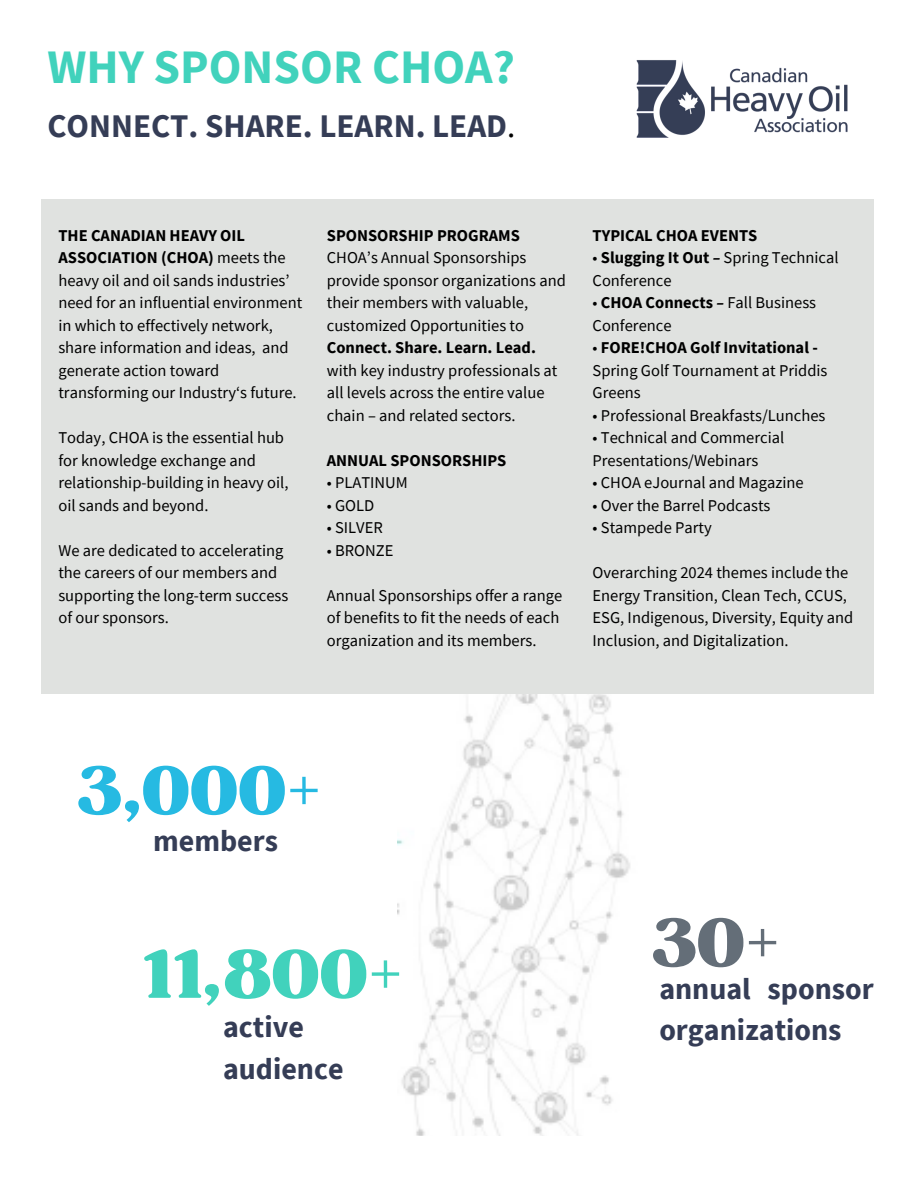
<style>
.page{position:relative;width:918px;height:1188px;background:#fff}
.page>*{position:absolute;margin:0;border:0;box-sizing:border-box;transform-origin:0 0}
.t1{font:67.5px "Bugaki";color:#41d2bc}
.t2{font:67.5px "Bugaki";color:#26bae2}
.t3{font:67.5px "Bugaki";color:#646e78}
.t4{font:700 48px "Source Sans Pro";color:#41d2bc}
.t5{font:700 33px "Source Sans Pro";color:#353d56}
.t6{font:700 30px/41.7px "Source Sans Pro";color:#353d56}
.t7{font:16.5px/22.5px "Source Sans Pro";color:#000}
.t8{font:700 16.5px "Source Sans Pro";color:#000}
.s1{font-weight:400;color:#000}
.s2{font-weight:700}
.s3{font-weight:700;font-style:italic}
</style>
<div class="page">
<img style="left:636px;top:60px;width:212px;height:78px">
<img style="left:397px;top:694px;width:233px;height:442px">
<div style="left:41px;top:199px;width:833px;height:495px;background:#e0e2e0"></div>
<p class="t4" style="left:47px;top:35px;width:469px">WHY SPONSOR CHOA?</p>
<h2 class="t5" style="left:47px;top:104px;width:470px">CONNECT. SHARE. LEARN. LEAD<span class="s1">.</span></h2>
<h5 class="t7" style="left:58px;top:224px;width:245px"><span class="s2">THE CANADIAN HEAVY OIL<br>ASSOCIATION (CHOA)</span> meets the heavy oil and oil sands industries’ need for an influential environment in which to effectively network, share information and ideas, and generate action toward transforming our Industry‘s future.</h5>
<p class="t7" style="left:58px;top:426px;width:232px">Today, CHOA is the essential hub for knowledge exchange and relationship-building in heavy oil, oil sands and beyond.</p>
<p class="t7" style="left:58px;top:539px;width:232px">We are dedicated to accelerating the careers of our members and supporting the long-term success of our sponsors.</p>
<p class="t8" style="left:327px;top:225px;width:195px">SPONSORSHIP PROGRAMS</p>
<p class="t7" style="left:327px;top:246px;width:241px">CHOA’s Annual Sponsorships provide sponsor organizations and their members with valuable, customized Opportunities to<br><span class="s2">Connect. Share. Learn. Lead. </span>with key industry professionals at all levels across the entire value chain – and related sectors.</p>
<p class="t8" style="left:327px;top:450px;width:181px">ANNUAL SPONSORSHIPS</p>
<p class="t7" style="left:327px;top:471px;width:83px">• PLATINUM</p>
<p class="t7" style="left:327px;top:494px;width:49px">• GOLD</p>
<p class="t7" style="left:327px;top:516px;width:58px">• SILVER</p>
<p class="t7" style="left:327px;top:539px;width:68px">• BRONZE</p>
<p class="t7" style="left:327px;top:584px;width:237px">Annual Sponsorships offer a range of benefits to fit the needs of each organization and its members.</p>
<p class="t8" style="left:593px;top:225px;width:166px">TYPICAL CHOA EVENTS</p>
<p class="t7" style="left:593px;top:246px;width:247px">• <span class="s2">Slugging It Out</span> <span class="s3">–</span> Spring Technical<br>Conference</p>
<p class="t7" style="left:593px;top:291px;width:225px">• <span class="s2">CHOA Connects</span> <span class="s3">–</span> Fall Business<br>Conference</p>
<p class="t7" style="left:593px;top:336px;width:236px">• <span class="s2">FORE!CHOA Golf Invitational -<br></span>Spring Golf Tournament at Priddis<br>Greens</p>
<p class="t7" style="left:593px;top:404px;width:234px">• Professional Breakfasts/Lunches</p>
<p class="t7" style="left:593px;top:426px;width:193px">• Technical and Commercial<br>Presentations/Webinars</p>
<p class="t7" style="left:593px;top:471px;width:213px">• CHOA eJournal and Magazine</p>
<p class="t7" style="left:593px;top:494px;width:179px">• Over the Barrel Podcasts</p>
<p class="t7" style="left:593px;top:516px;width:121px">• Stampede Party</p>
<p class="t7" style="left:593px;top:561px;width:262px">Overarching 2024 themes include the Energy Transition, Clean Tech, CCUS, ESG, Indigenous, Diversity, Equity and Inclusion, and Digitalization.</p>
<h1 class="t2" style="left:76px;top:748px;width:247px">3,000+</h1>
<h1 class="t6" style="left:153px;top:820px;width:126px">members</h1>
<h4 class="t1" style="left:142px;top:932px;width:262px">11,800+</h4>
<h4 class="t6" style="left:223px;top:1006px;width:122px">active audience</h4>
<h1 class="t3" style="left:651px;top:901px;width:130px">30+</h1>
<h4 class="t6" style="left:659px;top:967px;width:216px">annual sponsor organizations</h4>
</div>
